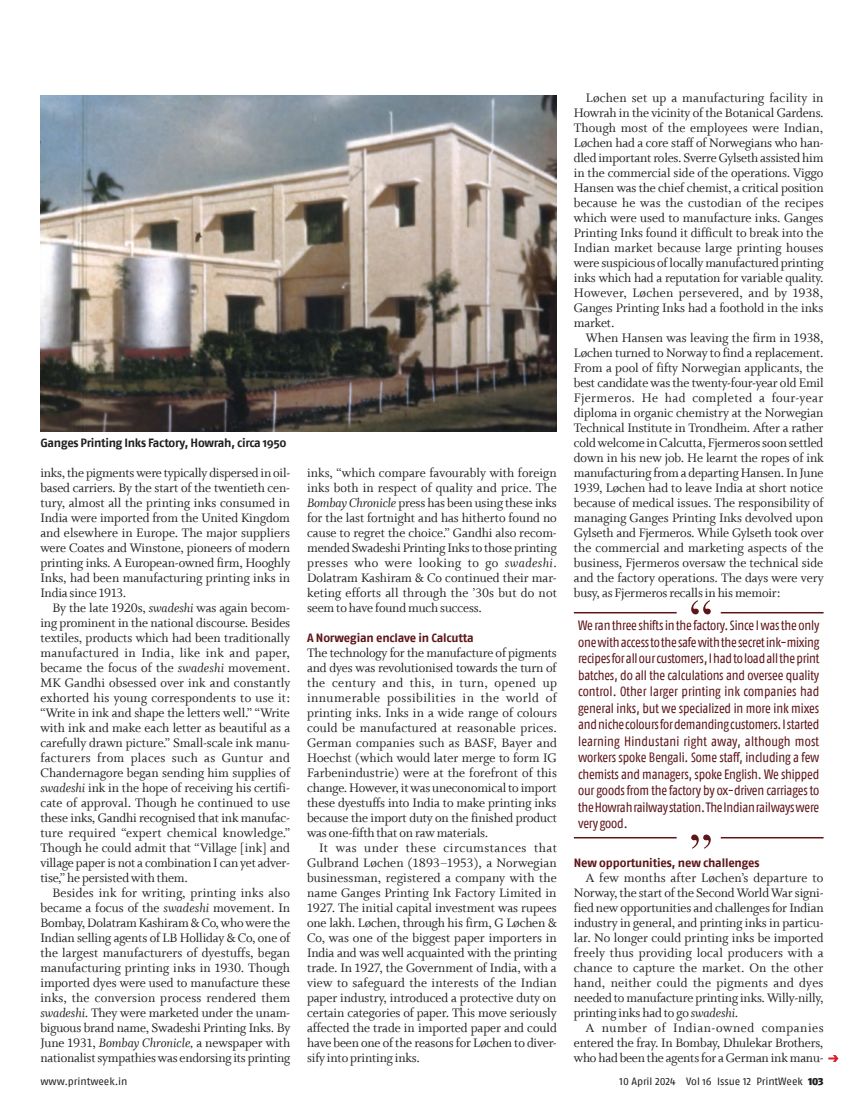
<style>
.page{position:relative;width:864px;height:1107px;background:#fff}
.page>*{position:absolute;margin:0;border:0;box-sizing:border-box;transform-origin:0 0}
.t1{font:13.8px/15px "Whitman Roman LF";letter-spacing:-.01em;color:#231f20;text-align:justify}
.t2{font:13.5px/16.5px "Fago Co";letter-spacing:-.015em;color:#5e1518;text-align:justify}
.t3{font:700 12px "Fago No";letter-spacing:-.015em;color:#5e1518}
.t4{font:700 12px "Fago No";letter-spacing:-.03em;color:#231f20}
.t5{font:10.5px "Fago No";letter-spacing:-.005em;color:#231f20}
.s1{font-family:"Whitman Italic LF"}
.s2{font-family:"Fago No Regular LF"}
.s3{font-family:"Fago No Black Lf"}
</style>
<div class="page">
<svg style="left:828px;top:1055px;width:10px;height:7px"></svg>
<svg style="left:573px;top:600px;width:250px;height:14px"></svg>
<svg style="left:573px;top:835px;width:250px;height:14px"></svg>
<img style="left:40px;top:95px;width:516px;height:337px">
<p class="t4" style="left:40px;top:436px;width:248px">Ganges Printing Inks Factory, Howrah, circa 1950</p>
<p class="t1" style="left:40px;top:466px;width:251px">inks, the pigments were typically dispersed in oil&shy;based carriers. By the start of the twentieth cen&shy;tury, almost all the printing inks consumed in India were imported from the United Kingdom and elsewhere in Europe. The major suppliers were Coates and Winstone, pioneers of modern printing inks. A European-owned firm, Hooghly Inks, had been manufacturing printing inks in India since 1913.</p>
<p class="t1" style="left:40px;top:601px;width:251px;text-indent:12px">By the late 1920s, <span class="s1">swadeshi</span> was again becom&shy;ing prominent in the national discourse. Besides textiles, products which had been traditionally manufactured in India, like ink and paper, became the focus of the <span class="s1">swadeshi</span> movement.<br>MK Gandhi obsessed over ink and constantly exhorted his young correspondents to use it: “Write in ink and shape the letters well.” “Write with ink and make each letter as beautiful as a carefully drawn picture.” Small-scale ink manu&shy;facturers from places such as Guntur and Chandernagore began sending him supplies of <span class="s1">swadeshi</span> ink in the hope of receiving his certifi&shy;cate of approval. Though he continued to use these inks, Gandhi recognised that ink manufac&shy;ture required “expert chemical knowledge.” Though he could admit that “Village [ink] and village paper is not a combination I can yet adver&shy;tise,” he persisted with them.</p>
<p class="t1" style="left:40px;top:886px;width:251px;text-indent:12px">Besides ink for writing, printing inks also became a focus of the <span class="s1">swadeshi</span> movement. In Bombay, Dolatram Kashiram &amp; Co, who were the Indian selling agents of LB Holliday &amp; Co, one of the largest manufacturers of dyestuffs, began manufacturing printing inks in 1930. Though imported dyes were used to manufacture these inks, the conversion process rendered them <span class="s1">swadeshi</span>. They were marketed under the unam&shy;biguous brand name, Swadeshi Printing Inks. By June 1931, <span class="s1">Bombay Chronicle,</span> a newspaper with nationalist sympathies was endorsing its printing</p>
<p class="t1" style="left:307px;top:466px;width:251px">inks, “which compare favourably with foreign inks both in respect of quality and price. The <span class="s1">Bombay Chronicle</span> press has been using these inks for the last fortnight and has hitherto found no cause to regret the choice.” Gandhi also recom&shy;mended Swadeshi Printing Inks to those printing presses who were looking to go <span class="s1">swadeshi</span>.<br>Dolatram Kashiram &amp; Co continued their mar&shy;keting efforts all through the ’30s but do not seem to have found much success.</p>
<p class="t3" style="left:307px;top:631px;width:168px">A Norwegian enclave in Calcutta</p>
<p class="t1" style="left:307px;top:646px;width:251px">The technology for the manufacture of pigments and dyes was revolutionised towards the turn of the century and this, in turn, opened up innumerable possibilities in the world of printing inks. Inks in a wide range of colours could be manufactured at reasonable prices.<br>German companies such as BASF, Bayer and Hoechst (which would later merge to form IG Farbenindustrie) were at the forefront of this change. However, it was uneconomical to import these dyestuffs into India to make printing inks because the import duty on the finished product was one-fifth that on raw materials.</p>
<p class="t1" style="left:307px;top:841px;width:251px;text-indent:12px">It was under these circumstances that Gulbrand Løchen (1893–1953), a Norwegian businessman, registered a company with the name Ganges Printing Ink Factory Limited in 1927. The initial capital investment was rupees one lakh. Løchen, through his firm, G Løchen &amp; Co, was one of the biggest paper importers in India and was well acquainted with the printing trade. In 1927, the Government of India, with a view to safeguard the interests of the Indian paper industry, introduced a protective duty on certain categories of paper. This move seriously affected the trade in imported paper and could have been one of the reasons for Løchen to diver&shy;sify into printing inks.</p>
<p class="t1" style="left:573px;top:91px;width:251px;text-indent:12px">Løchen set up a manufacturing facility in Howrah in the vicinity of the Botanical Gardens.<br>Though most of the employees were Indian, Løchen had a core staff of Norwegians who han&shy;dled important roles. Sverre Gylseth assisted him in the commercial side of the operations. Viggo Hansen was the chief chemist, a critical position because he was the custodian of the recipes which were used to manufacture inks. Ganges Printing Inks found it difficult to break into the Indian market because large printing houses were suspicious of locally manufactured printing inks which had a reputation for variable quality.<br>However, Løchen persevered, and by 1938, Ganges Printing Inks had a foothold in the inks market.</p>
<p class="t1" style="left:573px;top:331px;width:251px;text-indent:12px">When Hansen was leaving the firm in 1938, Løchen turned to Norway to find a replacement.<br>From a pool of fifty Norwegian applicants, the best candidate was the twenty-four-year old Emil Fjermeros. He had completed a four-year diploma in organic chemistry at the Norwegian Technical Institute in Trondheim. After a rather cold welcome in Calcutta, Fjermeros soon settled down in his new job. He learnt the ropes of ink manufacturing from a departing Hansen. In June 1939, Løchen had to leave India at short notice because of medical issues. The responsibility of managing Ganges Printing Inks devolved upon Gylseth and Fjermeros. While Gylseth took over the commercial and marketing aspects of the business, Fjermeros oversaw the technical side and the factory operations. The days were very busy, as Fjermeros recalls in his memoir:</p>
<p class="t2" style="left:578px;top:617px;width:243px">We ran three shifts in the factory. Since I was the only one with access to the safe with the secret ink-mixing recipes for all our customers, I had to load all the print batches, do all the calculations and oversee quality control. Other larger printing ink companies had general inks, but we specialized in more ink mixes and niche colours for demanding customers. I started learning Hindustani right away, although most workers spoke Bengali. Some staff, including a few chemists and managers, spoke English. We shipped our goods from the factory by ox-driven carriages to the Howrah railway station. The Indian railways were very good.</p>
<p class="t3" style="left:573px;top:856px;width:187px">New opportunities, new challenges</p>
<p class="t1" style="left:573px;top:871px;width:251px;text-indent:12px">A few months after Løchen’s departure to Norway, the start of the Second World War signi&shy;fied new opportunities and challenges for Indian industry in general, and printing inks in particu&shy;lar. No longer could printing inks be imported freely thus providing local producers with a chance to capture the market. On the other hand, neither could the pigments and dyes needed to manufacture printing inks. Willy-nilly, printing inks had to go <span class="s1">swadeshi</span>.</p>
<p class="t1" style="left:573px;top:1021px;width:251px;text-indent:12px">A number of Indian-owned companies entered the fray. In Bombay, Dhulekar Brothers, who had been the agents for a German ink manu-</p>
<p class="t5" style="left:40px;top:1075px;width:88px">www.printweek.in</p>
<p class="t5" style="left:619px;top:1075px;width:205px"><span class="s2">10 April 2024</span> Vol 16 Issue <span class="s2">12</span> PrintWeek <span class="s3">103</span></p>
</div>
